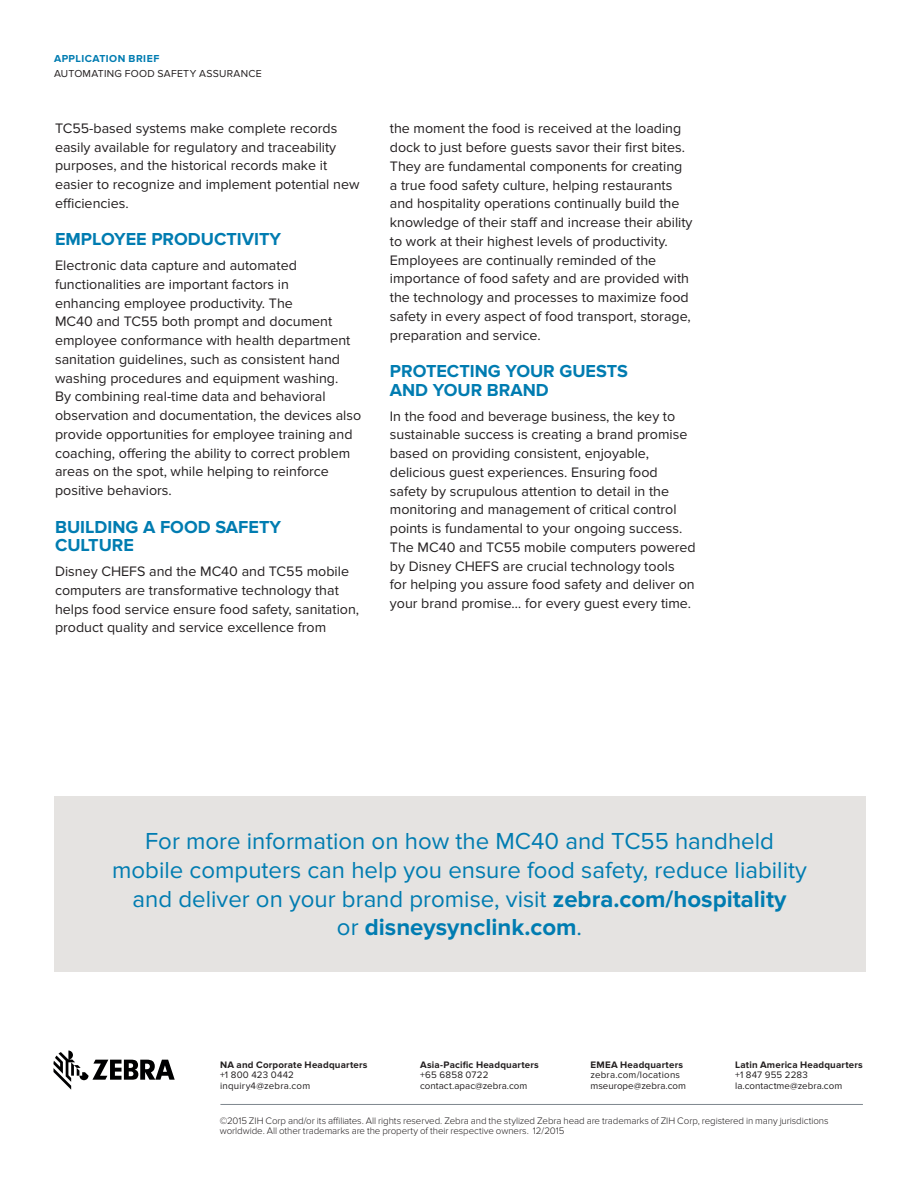
<style>
.page{position:relative;width:918px;height:1188px;background:#fff}
.page>*{position:absolute;margin:0;border:0;box-sizing:border-box;transform-origin:0 0}
.t1{font:24px/28.8px "Proxima Nova";color:#007cb1;text-align:center}
._004_Datasheet_-_bod{font:700 18px/18.8px "Proxima Nova";color:#007cb1}
._004_Datasheet_-_bod-2{font:14.25px/18.8px "Proxima Nova";color:#231f20}
.t2{font:10.5px "Proxima Nova";letter-spacing:.025em;color:#231f20}
.t3{font:700 10.5px "Proxima Nova";letter-spacing:.045em;color:#007cb1}
.Legal{font:300 9.75px/10.5px "Proxima Nova";letter-spacing:-.005em;color:#231f20}
.Legal-2{font:9.75px "Proxima Nova";letter-spacing:.01em;color:#231f20}
.Legal-3{font:700 9.75px "Proxima Nova";letter-spacing:.025em;color:#231f20}
.s1{font-weight:700}
</style>
<div class="page">
<div style="left:54px;top:796px;width:811px;height:176px;background:#e5e3e1"></div>
<svg style="left:53px;top:1051px;width:122px;height:39px"></svg>
<hr style="left:220px;top:1104px;width:643px;height:1px;background:#7e868d">
<p class="t3" style="left:54px;top:53px;width:107px">APPLICATION BRIEF</p>
<p class="t2" style="left:54px;top:67px;width:209px">AUTOMATING FOOD SAFETY ASSURANCE</p>
<p class="_004_Datasheet_-_bod-2" style="left:55px;top:119px;width:306px">TC55-based systems make complete records easily available for regulatory and traceability purposes, and the historical records make it easier to recognize and implement potential new efficiencies.</p>
<p class="_004_Datasheet_-_bod" style="left:55px;top:230px;width:228px">EMPLOYEE PRODUCTIVITY</p>
<p class="_004_Datasheet_-_bod-2" style="left:55px;top:256px;width:308px">Electronic data capture and automated functionalities are important factors in<br>enhancing employee productivity. The<br>MC40 and TC55 both prompt and document employee conformance with health department sanitation guidelines, such as consistent hand washing procedures and equipment washing.<br>By combining real-time data and behavioral observation and documentation, the devices also provide opportunities for employee training and coaching, offering the ability to correct problem areas on the spot, while helping to reinforce positive behaviors.</p>
<p class="_004_Datasheet_-_bod" style="left:55px;top:518px;width:228px">BUILDING A FOOD SAFETY<br>CULTURE</p>
<p class="_004_Datasheet_-_bod-2" style="left:55px;top:562px;width:306px">Disney CHEFS and the MC40 and TC55 mobile computers are transformative technology that helps food service ensure food safety, sanitation, product quality and service excellence from</p>
<p class="_004_Datasheet_-_bod-2" style="left:390px;top:119px;width:304px">the moment the food is received at the loading dock to just before guests savor their first bites.<br>They are fundamental components for creating a true food safety culture, helping restaurants and hospitality operations continually build the knowledge of their staff and increase their ability to work at their highest levels of productivity.<br>Employees are continually reminded of the importance of food safety and are provided with the technology and processes to maximize food safety in every aspect of food transport, storage, preparation and service.</p>
<p class="_004_Datasheet_-_bod" style="left:390px;top:362px;width:239px">PROTECTING YOUR GUESTS<br>AND YOUR BRAND</p>
<p class="_004_Datasheet_-_bod-2" style="left:390px;top:407px;width:307px">In the food and beverage business, the key to sustainable success is creating a brand promise based on providing consistent, enjoyable, delicious guest experiences. Ensuring food safety by scrupulous attention to detail in the monitoring and management of critical control points is fundamental to your ongoing success.<br>The MC40 and TC55 mobile computers powered by Disney CHEFS are crucial technology tools<br>for helping you assure food safety and deliver on your brand promise… for every guest every time.</p>
<p class="t1" style="left:112px;top:827px;width:696px">For more information on how the MC40 and TC55 handheld mobile computers can help you ensure food safety, reduce liability and deliver on your brand promise, visit <span class="s1">zebra.com/hospitality<br></span>or <span class="s1">disneysynclink.com</span>.</p>
<p class="Legal-3" style="left:220px;top:1059px;width:149px">NA and Corporate Headquarters</p>
<p class="Legal-2" style="left:220px;top:1069px;width:75px">+1 800 423 0442</p>
<p class="Legal-2" style="left:220px;top:1080px;width:92px">inquiry4@zebra.com</p>
<p class="Legal-3" style="left:420px;top:1059px;width:120px">Asia-Pacific Headquarters</p>
<p class="Legal-2" style="left:420px;top:1069px;width:70px">+65 6858 0722</p>
<p class="Legal-2" style="left:420px;top:1080px;width:109px">contact.apac@zebra.com</p>
<p class="Legal-3" style="left:590px;top:1059px;width:94px">EMEA Headquarters</p>
<p class="Legal-2" style="left:590px;top:1069px;width:91px">zebra.com/locations</p>
<p class="Legal-2" style="left:590px;top:1080px;width:97px">mseurope@zebra.com</p>
<p class="Legal-3" style="left:735px;top:1059px;width:129px">Latin America Headquarters</p>
<p class="Legal-2" style="left:735px;top:1069px;width:74px">+1 847 955 2283</p>
<p class="Legal-2" style="left:735px;top:1080px;width:109px">la.contactme@zebra.com</p>
<p class="Legal" style="left:220px;top:1115px;width:610px">©2015 ZIH Corp and/or its affiliates. All rights reserved. Zebra and the stylized Zebra head are trademarks of ZIH Corp, registered in many jurisdictions worldwide. All other trademarks are the property of their respective owners. 12/2015</p>
</div>
